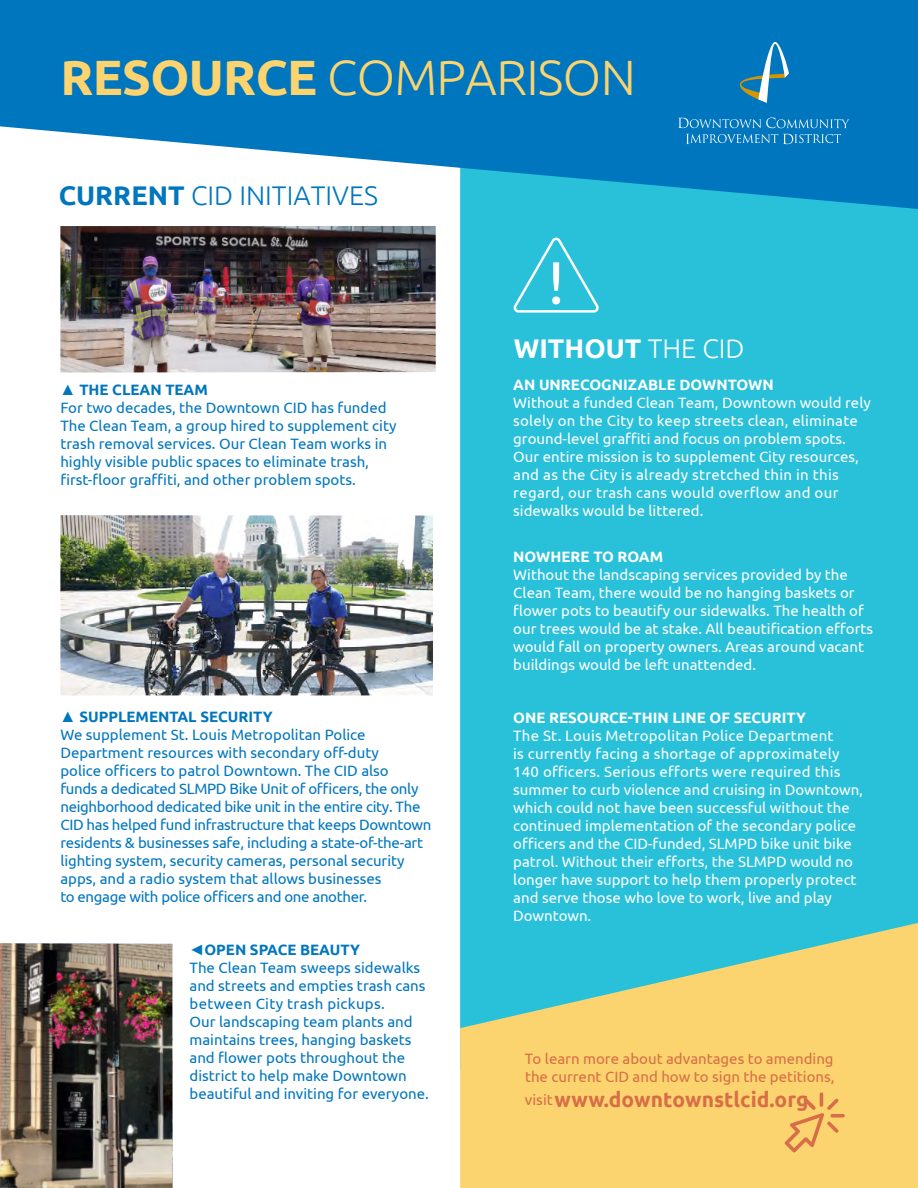
<style>
.page{position:relative;width:918px;height:1188px;background:#fff}
.page>*{position:absolute;margin:0;border:0;box-sizing:border-box;transform-origin:0 0}
.t1{font:59.7px "Ubuntu";color:#fff}
.t2{font:300 49.65px "Ubuntu";letter-spacing:-.015em;color:#fcd46f}
.t3{font:300 27px "Ubuntu";color:#0076be}
.t4{font:700 27px "Ubuntu";color:#fff}
.t5{font:700 21px "Ubuntu";color:#d86e47}
.t6{font:15px/18px "Ubuntu";color:#fff}
.t7{font:15px/18px "Ubuntu";color:#0076be}
.t8{font:15px/18px "Ubuntu";color:#d86e47}
.t9{font:700 15px "Ubuntu";color:#fff}
.s1{font-weight:700}
.s2{font-family:"Arial"}
.s3{font-weight:300}
.s4{font-weight:400;font-size:15px}
</style>
<div class="page">
<div style="left:460px;top:209px;width:458px;height:714px;background:#29c0da"></div>
<svg style="left:460px;top:923px;width:458px;height:265px;background:#d1cf84"></svg>
<svg style="left:0;top:0;width:918px;height:209px;fill:#0076be"></svg>
<svg style="left:739px;top:42px;width:50px;height:61px;background:#348cba"></svg>
<svg style="left:678px;top:118px;width:172px;height:10px;background:#308fca"></svg>
<svg style="left:686px;top:134px;width:155px;height:10px;background:#3291ca"></svg>
<svg style="left:830px;top:1114px;width:15px;height:4px"></svg>
<hr style="left:820px;top:1092px;width:3px;height:15px;background:#d86e47;border-radius:2px">
<svg style="left:785px;top:1099px;width:54px;height:54px;background:#f3bd66"></svg>
<img style="left:60px;top:515px;width:373px;height:180px">
<img style="left:60px;top:226px;width:376px;height:147px">
<img style="left:0;top:943px;width:172px;height:245px">
<svg style="left:511px;top:235px;width:88px;height:79px;background:#3cc5dd"></svg>
<h2 class="t2" style="left:60px;top:47px;width:577px"><span class="s1">RESOURCE</span> COMPARISON</h2>
<h3 class="t3" style="left:59px;top:179px;width:321px"><span class="s1">CURRENT</span> CID INITIATIVES</h3>
<p class="t7" style="left:60px;top:380px;width:338px"><span class="s2">▲</span> <span class="s1">THE CLEAN TEAM<br></span>For two decades, the Downtown CID has funded The Clean Team, a group hired to supplement city trash removal services. Our Clean Team works in highly visible public spaces to eliminate trash, first-floor graffiti, and other problem spots.</p>
<p class="t7" style="left:60px;top:708px;width:372px"><span class="s2">▲</span> <span class="s1">SUPPLEMENTAL SECURITY<br></span>We supplement St. Louis Metropolitan Police Department resources with secondary off-duty<br>police officers to patrol Downtown. The CID also<br>funds a dedicated SLMPD Bike Unit of officers, the only neighborhood dedicated bike unit in the entire city. The CID has helped fund infrastructure that keeps Downtown residents &amp; businesses safe, including a state-of-the-art lighting system, security cameras, personal security apps, and a radio system that allows businesses<br>to engage with police officers and one another.</p>
<p class="t7" style="left:190px;top:940px;width:241px"><span class="s2">◄</span><span class="s1">OPEN SPACE BEAUTY<br></span>The Clean Team sweeps sidewalks and streets and empties trash cans between City trash pickups.<br>Our landscaping team plants and maintains trees, hanging baskets and flower pots throughout the district to help make Downtown beautiful and inviting for everyone.</p>
<h1 class="t1" style="left:548px;top:246px;width:18px">!</h1>
<h3 class="t4" style="left:514px;top:332px;width:232px">WITHOUT <span class="s3">THE CID</span></h3>
<p class="t9" style="left:513px;top:375px;width:262px">AN UNRECOGNIZABLE DOWNTOWN</p>
<p class="t6" style="left:513px;top:393px;width:359px">Without a funded Clean Team, Downtown would rely solely on the City to keep streets clean, eliminate ground-level graffiti and focus on problem spots.<br>Our entire mission is to supplement City resources, and as the City is already stretched thin in this regard, our trash cans would overflow and our sidewalks would be littered.</p>
<p class="t9" style="left:513px;top:548px;width:151px">NOWHERE TO ROAM</p>
<p class="t6" style="left:513px;top:565px;width:361px">Without the landscaping services provided by the Clean Team, there would be no hanging baskets or flower pots to beautify our sidewalks. The health of our trees would be at stake. All beautification efforts would fall on property owners. Areas around vacant buildings would be left unattended.</p>
<p class="t9" style="left:513px;top:708px;width:294px">ONE RESOURCE-THIN LINE OF SECURITY</p>
<p class="t6" style="left:513px;top:726px;width:351px">The St. Louis Metropolitan Police Department<br>is currently facing a shortage of approximately 140 officers. Serious efforts were required this summer to curb violence and cruising in Downtown, which could not have been successful without the continued implementation of the secondary police officers and the CID-funded, SLMPD bike unit bike patrol. Without their efforts, the SLMPD would no longer have support to help them properly protect and serve those who love to work, live and play Downtown.</p>
<p class="t8" style="left:525px;top:1049px;width:311px">To learn more about advantages to amending the current CID and how to sign the petitions,</p>
<h3 class="t5" style="left:525px;top:1087px;width:290px"><span class="s4">visit</span> www.downtownstlcid.org.</h3>
</div>
